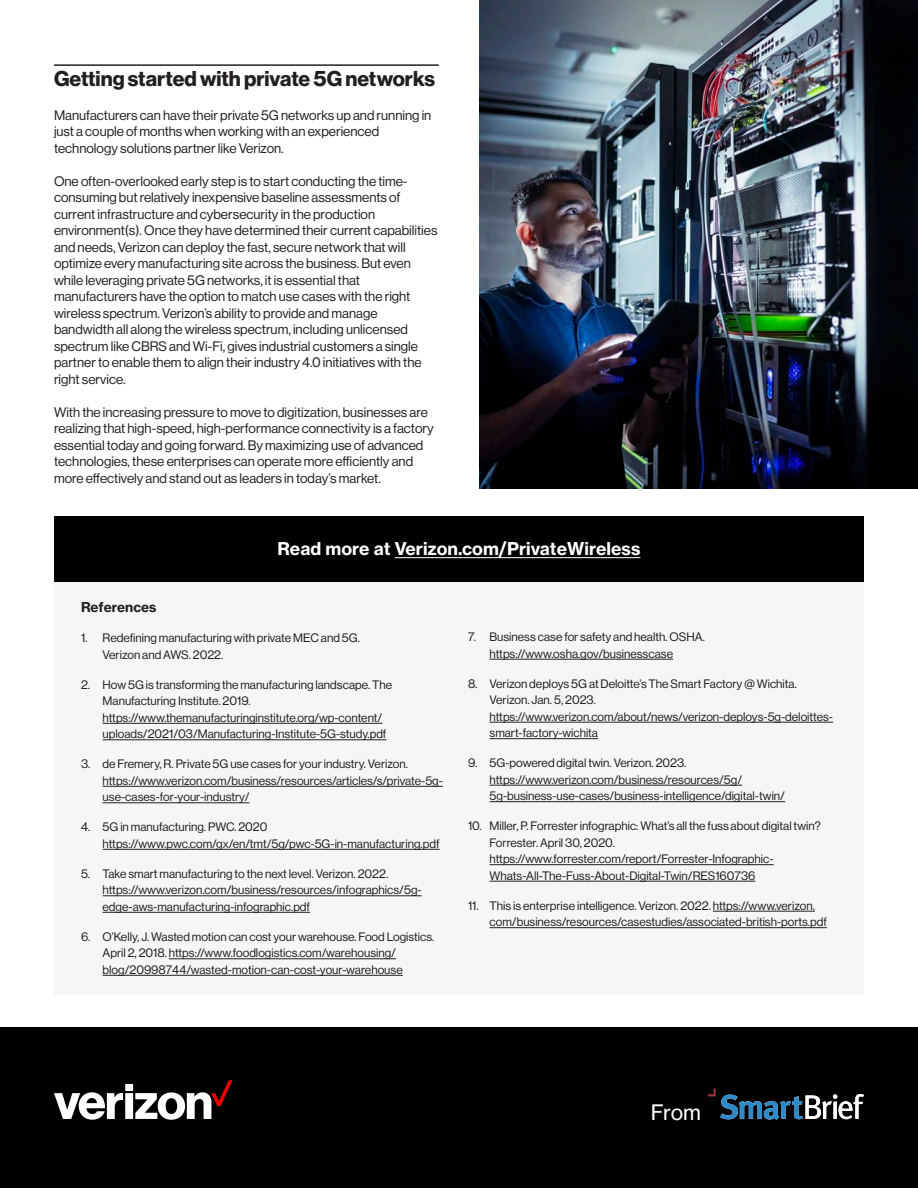
<style>
.page{position:relative;width:918px;height:1188px;background:#fff}
.page>*{position:absolute;margin:0;border:0;box-sizing:border-box;transform-origin:0 0}
.Headers{font:700 21px "Verizon NHGDS";color:#231f20}
.t1{font:21px "Verizon NHGTX";color:#fff}
.Body_9_11{font:700 17.4px "Verizon NHGTX";color:#fff}
.Body_9_11-2{font:13.5px/16.5px "Verizon NHGDS";color:#231f20}
.Body_9_11-3{font:700 13.5px "Verizon NHGTX";color:#231f20}
.t2{font:12px/16.5px "Verizon NHGDS";color:#231f20}
</style>
<div class="page">
<div style="left:0;top:1028px;width:918px;height:160px;background:#000"></div>
<div style="left:54px;top:582px;width:810px;height:412px;background:#f6f6f6"></div>
<hr style="left:103px;top:723px;width:279px;height:1px;background:#231f20">
<hr style="left:103px;top:739px;width:284px;height:1px;background:#231f20">
<hr style="left:103px;top:786px;width:340px;height:1px;background:#231f20">
<hr style="left:103px;top:802px;width:146px;height:1px;background:#231f20">
<hr style="left:103px;top:849px;width:337px;height:1px;background:#231f20">
<hr style="left:103px;top:895px;width:319px;height:1px;background:#231f20">
<hr style="left:103px;top:912px;width:207px;height:1px;background:#231f20">
<hr style="left:169px;top:958px;width:227px;height:1px;background:#231f20">
<hr style="left:103px;top:975px;width:300px;height:1px;background:#231f20">
<hr style="left:490px;top:659px;width:183px;height:1px;background:#231f20">
<hr style="left:490px;top:722px;width:343px;height:1px;background:#231f20">
<hr style="left:490px;top:738px;width:108px;height:1px;background:#231f20">
<hr style="left:490px;top:785px;width:252px;height:1px;background:#231f20">
<hr style="left:490px;top:801px;width:295px;height:1px;background:#231f20">
<hr style="left:490px;top:864px;width:284px;height:1px;background:#231f20">
<hr style="left:490px;top:881px;width:265px;height:1px;background:#231f20">
<hr style="left:713px;top:911px;width:102px;height:1px;background:#231f20">
<hr style="left:490px;top:927px;width:337px;height:1px;background:#231f20">
<div style="left:54px;top:516px;width:810px;height:66px;background:#000"></div>
<hr style="left:395px;top:557px;width:245px;height:1px;background:#fff">
<hr style="left:54px;top:64px;width:385px;height:2px;background:#231f20">
<img style="left:479px;top:0;width:439px;height:489px">
<svg style="left:708px;top:1089px;width:156px;height:31px"></svg>
<svg style="left:54px;top:1080px;width:179px;height:40px"></svg>
<p class="Headers" style="left:54px;top:66px;width:382px">Getting started with private 5G networks</p>
<p class="Body_9_11-2" style="left:54px;top:107px;width:379px">Manufacturers can have their private 5G networks up and running in just a couple of months when working with an experienced technology solutions partner like Verizon.</p>
<p class="Body_9_11-2" style="left:54px;top:173px;width:385px">One often-overlooked early step is to start conducting the time&shy;consuming but relatively inexpensive baseline assessments of current infrastructure and cybersecurity in the production environment(s). Once they have determined their current capabilities and needs, Verizon can deploy the fast, secure network that will optimize every manufacturing site across the business. But even while leveraging private 5G networks, it is essential that manufacturers have the option to match use cases with the right wireless spectrum. Verizon’s ability to provide and manage bandwidth all along the wireless spectrum, including unlicensed spectrum like CBRS and Wi-Fi, gives industrial customers a single partner to enable them to align their industry 4.0 initiatives with the right service.</p>
<p class="Body_9_11-2" style="left:54px;top:404px;width:381px">With the increasing pressure to move to digitization, businesses are realizing that high-speed, high-performance connectivity is a factory essential today and going forward. By maximizing use of advanced technologies, these enterprises can operate more efficiently and more effectively and stand out as leaders in today’s market.</p>
<p class="Body_9_11" style="left:278px;top:538px;width:364px">Read more at Verizon.com/PrivateWireless</p>
<p class="Body_9_11-3" style="left:81px;top:599px;width:77px">References</p>
<p class="t2" style="left:103px;top:630px;width:259px;text-indent:-22px">1. Redefining manufacturing with private MEC and 5G.<br>Verizon and AWS. 2022.</p>
<p class="t2" style="left:103px;top:676px;width:291px;text-indent:-22px">2. How 5G is transforming the manufacturing landscape. The Manufacturing Institute. 2019. https://www.themanufacturinginstitute.org/wp-content/ uploads/2021/03/Manufacturing-Institute-5G-study.pdf</p>
<p class="t2" style="left:103px;top:756px;width:342px;text-indent:-22px">3. de Fremery, R. Private 5G use cases for your industry. Verizon. https://www.verizon.com/business/resources/articles/s/private-5g&shy;use-cases-for-your-industry/</p>
<p class="t2" style="left:103px;top:819px;width:338px;text-indent:-22px">4. 5G in manufacturing. PWC. 2020 https://www.pwc.com/gx/en/tmt/5g/pwc-5G-in-manufacturing.pdf</p>
<p class="t2" style="left:103px;top:865px;width:321px;text-indent:-22px">5. Take smart manufacturing to the next level. Verizon. 2022. https://www.verizon.com/business/resources/infographics/5g&shy;edge-aws-manufacturing-infographic.pdf</p>
<p class="t2" style="left:103px;top:928px;width:333px;text-indent:-22px">6. O’Kelly, J. Wasted motion can cost your warehouse. Food Logistics.<br>April 2, 2018. https://www.foodlogistics.com/warehousing/ blog/20998744/wasted-motion-can-cost-your-warehouse</p>
<p class="t2" style="left:490px;top:628px;width:217px;text-indent:-22px">7. Business case for safety and health. OSHA. https://www.osha.gov/businesscase</p>
<p class="t2" style="left:490px;top:675px;width:345px;text-indent:-22px">8. Verizon deploys 5G at Deloitte’s The Smart Factory @ Wichita.<br>Verizon. Jan. 5, 2023. https://www.verizon.com/about/news/verizon-deploys-5g-deloittes&shy;smart-factory-wichita</p>
<p class="t2" style="left:490px;top:754px;width:297px;text-indent:-22px">9. 5G-powered digital twin. Verizon. 2023. https://www.verizon.com/business/resources/5g/<br>5g-business-use-cases/business-intelligence/digital-twin/</p>
<p class="t2" style="left:490px;top:817px;width:333px;text-indent:-22px">10. Miller, P. Forrester infographic: What’s all the fuss about digital twin?<br>Forrester. April 30, 2020. https://www.forrester.com/report/Forrester-Infographic-Whats-All-The-Fuss-About-Digital-Twin/RES160736</p>
<p class="t2" style="left:490px;top:897px;width:339px;text-indent:-22px">11. This is enterprise intelligence. Verizon. 2022. https://www.verizon. com/business/resources/casestudies/associated-british-ports.pdf</p>
<p class="t1" style="left:651px;top:1099px;width:52px">From</p>
</div>
